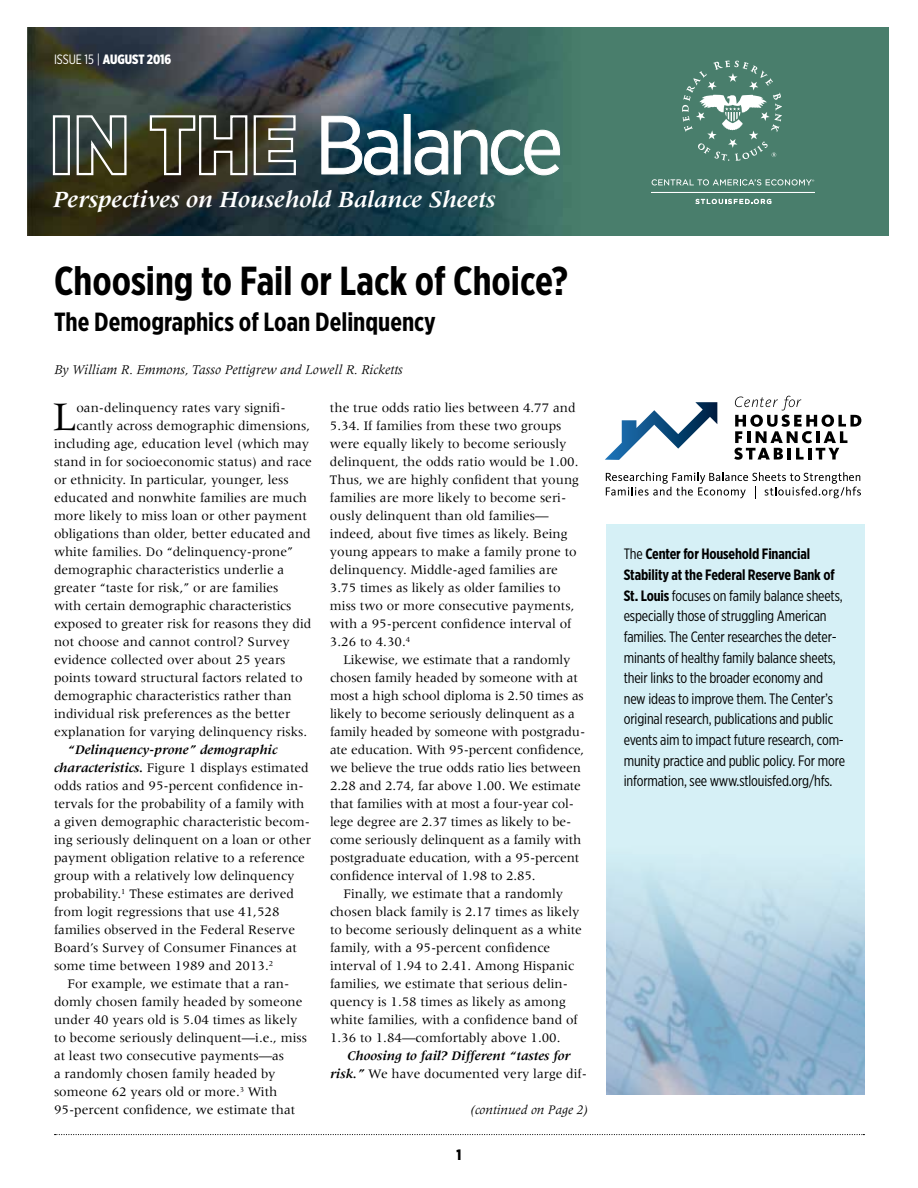
<style>
.page{position:relative;width:918px;height:1188px;background:#fff}
.page>*{position:absolute;margin:0;border:0;box-sizing:border-box;transform-origin:0 0}
.t1{font:41.85px "Meridien";color:#000}
.t2{font:700 40.5px "Gotham X Narrow";color:#000}
.t3{font:700 26.25px "Gotham X Narrow";color:#000}
.t4{font:italic 700 24px "Meridien";color:#fff}
.t5{font:15px/20.7px "Gotham X Narrow";letter-spacing:-.01em;color:#000}
.t6{font:900 15px "Gotham X Narrow";color:#000}
.t7{font:italic 13.95px "Meridien";color:#000}
.t8{font:13.5px/18px "Meridien";color:#000}
.t9{font:italic 700 13.5px/18px "Meridien";color:#000;text-align:center}
.t10{font:900 13.5px "Gotham X Narrow";color:#fff}
.t11{font:italic 13.5px "Meridien";color:#000}
.s1{font-weight:400}
.s2{font-weight:700;font-style:italic}
.s3{font-weight:400;font-style:normal}
.s4{font-weight:700}
</style>
<div class="page">
<img style="left:606px;top:525px;width:258px;height:569px">
<svg style="left:55px;top:1134px;width:809px;height:1px"></svg>
<img style="left:27px;top:27px;width:861px;height:208px">
<svg style="left:652px;top:179px;width:162px;height:7px"></svg>
<svg style="left:695px;top:199px;width:77px;height:5px"></svg>
<svg style="left:682px;top:60px;width:100px;height:101px;background:#659282"></svg>
<hr style="left:651px;top:192px;width:164px;height:1px;background:#fff">
<svg style="left:321px;top:114px;width:239px;height:62px"></svg>
<svg style="left:52px;top:114px;width:245px;height:62px;background:#595b4d"></svg>
<svg style="left:605px;top:402px;width:112px;height:58px"></svg>
<svg style="left:606px;top:472px;width:255px;height:26px"></svg>
<svg style="left:734px;top:396px;width:127px;height:64px"></svg>
<p class="t10" style="left:54px;top:51px;width:119px"><span class="s1">ISSUE 15 |</span> AUGUST 2016</p>
<h3 class="t4" style="left:53px;top:186px;width:444px">Perspectives on Household Balance Sheets</h3>
<h2 class="t2" style="left:54px;top:256px;width:516px">Choosing to Fail or Lack of Choice?</h2>
<h3 class="t3" style="left:54px;top:306px;width:383px">The Demographics of Loan Delinquency</h3>
<p class="t7" style="left:54px;top:362px;width:350px">By William R. Emmons, Tasso Pettigrew and Lowell R. Ricketts</p>
<h1 class="t1" style="left:53px;top:394px;width:25px">L</h1>
<p class="t8" style="left:76px;top:399px;width:211px">oan-delinquency rates vary signifi-</p>
<p class="t8" style="left:76px;top:417px;width:235px">cantly across demographic dimensions,</p>
<p class="t8" style="left:54px;top:435px;width:257px">including age, education level (which may</p>
<p class="t8" style="left:54px;top:453px;width:260px">stand in for socioeconomic status) and race</p>
<p class="t8" style="left:54px;top:471px;width:236px">or ethnicity. In particular, younger, less</p>
<p class="t8" style="left:54px;top:489px;width:255px">educated and nonwhite families are much</p>
<p class="t8" style="left:54px;top:507px;width:255px">more likely to miss loan or other payment</p>
<p class="t8" style="left:54px;top:525px;width:258px">obligations than older, better educated and</p>
<p class="t8" style="left:54px;top:543px;width:241px">white families. Do “delinquency-prone”</p>
<p class="t8" style="left:54px;top:561px;width:232px">demographic characteristics underlie a</p>
<p class="t8" style="left:54px;top:579px;width:226px">greater “taste for risk,” or are families</p>
<p class="t8" style="left:54px;top:597px;width:239px">with certain demographic characteristics</p>
<p class="t8" style="left:54px;top:615px;width:259px">exposed to greater risk for reasons they did</p>
<p class="t8" style="left:54px;top:633px;width:237px">not choose and cannot control? Survey</p>
<p class="t8" style="left:54px;top:651px;width:233px">evidence collected over about 25 years</p>
<p class="t8" style="left:54px;top:669px;width:250px">points toward structural factors related to</p>
<p class="t8" style="left:54px;top:687px;width:239px">demographic characteristics rather than</p>
<p class="t8" style="left:54px;top:705px;width:238px">individual risk preferences as the better</p>
<p class="t8" style="left:54px;top:723px;width:255px">explanation for varying delinquency risks.</p>
<p class="t9" style="left:68px;top:741px;width:211px">“Delinquency-prone” demographic</p>
<p class="t8" style="left:54px;top:759px;width:256px"><span class="s2">characteristics.</span> Figure 1 displays estimated</p>
<p class="t8" style="left:54px;top:777px;width:251px">odds ratios and 95-percent confidence in-</p>
<p class="t8" style="left:54px;top:795px;width:252px">tervals for the probability of a family with</p>
<p class="t8" style="left:54px;top:813px;width:257px">a given demographic characteristic becom-</p>
<p class="t8" style="left:54px;top:831px;width:259px">ing seriously delinquent on a loan or other</p>
<p class="t8" style="left:54px;top:849px;width:253px">payment obligation relative to a reference</p>
<p class="t8" style="left:54px;top:867px;width:242px">group with a relatively low delinquency</p>
<p class="t8" style="left:54px;top:885px;width:242px">probability.<sup>1</sup> These estimates are derived</p>
<p class="t8" style="left:54px;top:903px;width:227px">from logit regressions that use 41,528</p>
<p class="t8" style="left:54px;top:921px;width:243px">families observed in the Federal Reserve</p>
<p class="t8" style="left:54px;top:939px;width:245px">Board’s Survey of Consumer Finances at</p>
<p class="t8" style="left:54px;top:957px;width:221px">some time between 1989 and 2013.<sup>2</sup></p>
<p class="t8" style="left:68px;top:975px;width:223px">For example, we estimate that a ran-</p>
<p class="t8" style="left:54px;top:993px;width:250px">domly chosen family headed by someone</p>
<p class="t8" style="left:54px;top:1011px;width:245px">under 40 years old is 5.04 times as likely</p>
<p class="t8" style="left:54px;top:1029px;width:255px">to become seriously delinquent—i.e., miss</p>
<p class="t8" style="left:54px;top:1047px;width:232px">at least two consecutive payments—as</p>
<p class="t8" style="left:54px;top:1065px;width:223px">a randomly chosen family headed by</p>
<p class="t8" style="left:54px;top:1083px;width:225px">someone 62 years old or more.<sup>3</sup> With</p>
<p class="t8" style="left:54px;top:1101px;width:243px">95-percent confidence, we estimate that</p>
<p class="t8" style="left:330px;top:399px;width:251px">the true odds ratio lies between 4.77 and 5.34. If families from these two groups were equally likely to become seriously delinquent, the odds ratio would be 1.00.<br>Thus, we are highly confident that young families are more likely to become seri&shy;ously delinquent than old families— indeed, about five times as likely. Being young appears to make a family prone to delinquency. Middle-aged families are 3.75 times as likely as older families to miss two or more consecutive payments, with a 95-percent confidence interval of 3.26 to 4.30.<sup>4</sup></p>
<p class="t8" style="left:344px;top:651px;width:228px">Likewise, we estimate that a randomly</p>
<p class="t8" style="left:330px;top:669px;width:249px">chosen family headed by someone with at</p>
<p class="t8" style="left:330px;top:687px;width:255px">most a high school diploma is 2.50 times as</p>
<p class="t8" style="left:330px;top:705px;width:247px">likely to become seriously delinquent as a</p>
<p class="t8" style="left:330px;top:723px;width:257px">family headed by someone with postgradu-</p>
<p class="t8" style="left:330px;top:741px;width:256px">ate education. With 95-percent confidence,</p>
<p class="t8" style="left:330px;top:759px;width:253px">we believe the true odds ratio lies between</p>
<p class="t8" style="left:330px;top:777px;width:253px">2.28 and 2.74, far above 1.00. We estimate</p>
<p class="t8" style="left:330px;top:795px;width:246px">that families with at most a four-year col-</p>
<p class="t8" style="left:330px;top:813px;width:243px">lege degree are 2.37 times as likely to be-</p>
<p class="t8" style="left:330px;top:831px;width:253px">come seriously delinquent as a family with</p>
<p class="t8" style="left:330px;top:849px;width:251px">postgraduate education, with a 95-percent</p>
<p class="t8" style="left:330px;top:867px;width:207px">confidence interval of 1.98 to 2.85.</p>
<p class="t8" style="left:344px;top:885px;width:221px">Finally, we estimate that a randomly</p>
<p class="t8" style="left:330px;top:903px;width:251px">chosen black family is 2.17 times as likely</p>
<p class="t8" style="left:330px;top:921px;width:254px">to become seriously delinquent as a white</p>
<p class="t8" style="left:330px;top:939px;width:222px">family, with a 95-percent confidence</p>
<p class="t8" style="left:330px;top:957px;width:246px">interval of 1.94 to 2.41. Among Hispanic</p>
<p class="t8" style="left:330px;top:975px;width:240px">families, we estimate that serious delin-</p>
<p class="t8" style="left:330px;top:993px;width:237px">quency is 1.58 times as likely as among</p>
<p class="t8" style="left:330px;top:1011px;width:249px">white families, with a confidence band of</p>
<p class="t8" style="left:330px;top:1029px;width:232px">1.36 to 1.84—comfortably above 1.00.</p>
<p class="t9" style="left:330px;top:1047px;width:259px">Choosing to fail? Different “tastes for risk.” <span class="s3">We have documented very large dif-</span></p>
<p class="t11" style="left:471px;top:1102px;width:119px">(continued on Page 2)</p>
<p class="t6" style="left:457px;top:1145px;width:6px">1</p>
<p class="t5" style="left:624px;top:544px;width:223px">The <span class="s4">Center for Household Financial Stability at the Federal Reserve Bank of St. Louis</span> focuses on family balance sheets, especially those of struggling American families. The Center researches the deter&shy;minants of healthy family balance sheets, their links to the broader economy and new ideas to improve them. The Center’s original research, publications and public events aim to impact future research, com&shy;munity practice and public policy. For more information, see www.stlouisfed.org/hfs.</p>
</div>
